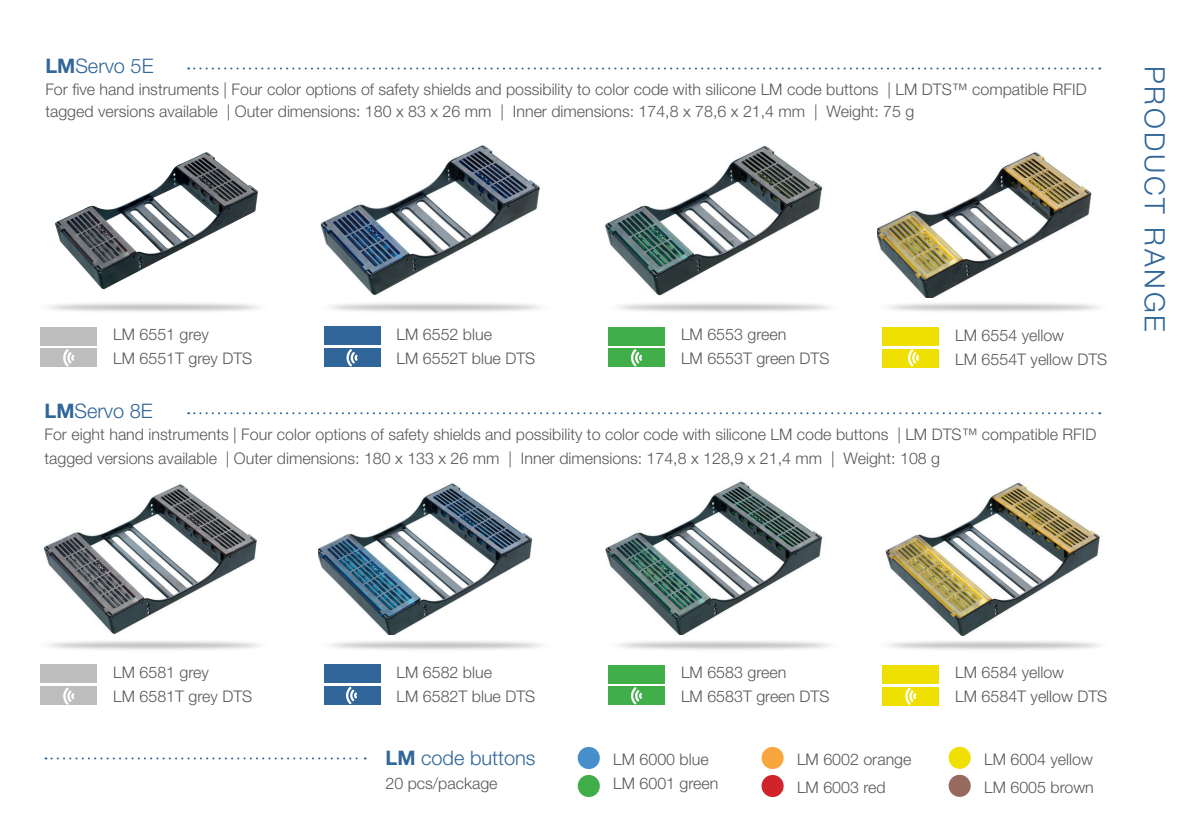
<style>
.page{position:relative;width:1191px;height:840px;background:#fff}
.page>*{position:absolute;margin:0;border:0;box-sizing:border-box;transform-origin:0 0}
.t1{font:300 28px "Helvetica Neue LT Pro";letter-spacing:.1em;color:#306699}
.t2{font:300 20px "Helvetica Neue LT Pro";color:#306699}
.t3{font:300 16px/24px "Helvetica Neue LT Pro";color:#57585a}
.s1{font-weight:700}
</style>
<div class="page">
<img style="left:55px;top:152px;width:203px;height:116px">
<img style="left:49px;top:268px;width:210px;height:44px">
<div style="left:40px;top:326px;width:57px;height:19px;background:#bebdbe"></div>
<div style="left:40px;top:348px;width:57px;height:19px;background:#bebdbe"></div>
<img style="left:877px;top:152px;width:215px;height:117px">
<img style="left:889px;top:269px;width:210px;height:43px">
<div style="left:882px;top:327px;width:57px;height:19px;background:#f0e001"></div>
<div style="left:882px;top:349px;width:57px;height:18px;background:#f0e001"></div>
<img style="left:44px;top:484px;width:213px;height:122px">
<img style="left:49px;top:606px;width:210px;height:44px">
<div style="left:40px;top:664px;width:57px;height:18px;background:#bebdbe"></div>
<div style="left:40px;top:686px;width:57px;height:18px;background:#bebdbe"></div>
<img style="left:885px;top:482px;width:215px;height:124px">
<img style="left:889px;top:606px;width:210px;height:44px">
<div style="left:882px;top:664px;width:57px;height:19px;background:#f0e001"></div>
<div style="left:882px;top:686px;width:57px;height:19px;background:#f0e001"></div>
<div style="left:578px;top:746px;width:22px;height:22px;background:#468fcc;border-radius:50%"></div>
<div style="left:578px;top:774px;width:22px;height:22px;background:#40ae49;border-radius:50%"></div>
<div style="left:761px;top:746px;width:22px;height:22px;background:#faa63f;border-radius:50%"></div>
<div style="left:761px;top:774px;width:22px;height:22px;background:#d1232a;border-radius:50%"></div>
<div style="left:948px;top:746px;width:22px;height:22px;background:#f0e001;border-radius:50%"></div>
<div style="left:948px;top:774px;width:22px;height:22px;background:#966a5f;border-radius:50%"></div>
<svg style="left:188px;top:412px;width:912px;height:2px"></svg>
<svg style="left:188px;top:67px;width:912px;height:2px"></svg>
<svg style="left:63px;top:349px;width:11px;height:17px"></svg>
<img style="left:320px;top:145px;width:220px;height:123px">
<img style="left:330px;top:268px;width:499px;height:69px">
<div style="left:324px;top:326px;width:56px;height:19px;background:#306699"></div>
<div style="left:324px;top:348px;width:56px;height:19px;background:#306699"></div>
<svg style="left:346px;top:349px;width:12px;height:17px"></svg>
<img style="left:602px;top:145px;width:227px;height:152px">
<div style="left:608px;top:326px;width:56px;height:19px;background:#40ae49"></div>
<div style="left:608px;top:348px;width:56px;height:19px;background:#40ae49"></div>
<svg style="left:631px;top:349px;width:11px;height:17px"></svg>
<svg style="left:908px;top:349px;width:11px;height:17px"></svg>
<svg style="left:63px;top:687px;width:11px;height:17px"></svg>
<img style="left:319px;top:483px;width:214px;height:122px">
<img style="left:330px;top:605px;width:499px;height:70px">
<div style="left:324px;top:664px;width:56px;height:18px;background:#306699"></div>
<div style="left:324px;top:685px;width:56px;height:19px;background:#306699"></div>
<svg style="left:346px;top:686px;width:11px;height:17px"></svg>
<img style="left:596px;top:481px;width:231px;height:153px">
<div style="left:608px;top:664px;width:56px;height:19px;background:#40ae49"></div>
<div style="left:608px;top:686px;width:56px;height:18px;background:#40ae49"></div>
<svg style="left:631px;top:687px;width:11px;height:17px"></svg>
<svg style="left:905px;top:687px;width:11px;height:17px"></svg>
<svg style="left:45px;top:757px;width:321px;height:2px"></svg>
<p class="t2" style="left:45px;top:54px;width:110px"><span class="s1">LM</span>Servo 5E</p>
<p class="t3" style="left:45px;top:78px;width:1042px;line-height:22px">For five hand instruments | Four color options of safety shields and possibility to color code with silicone LM code buttons | LM DTS™ compatible RFID tagged versions available | Outer dimensions: 180 x 83 x 26 mm | Inner dimensions: 174,8 x 78,6 x 21,4 mm | Weight: 75 g</p>
<p class="t3" style="left:113px;top:322px;width:141px">LM 6551 grey<br>LM 6551T grey DTS</p>
<p class="t3" style="left:396px;top:321px;width:140px">LM 6552 blue<br>LM 6552T blue DTS</p>
<p class="t3" style="left:681px;top:322px;width:150px">LM 6553 green<br>LM 6553T green DTS</p>
<p class="t3" style="left:955px;top:322px;width:154px">LM 6554 yellow<br>LM 6554T yellow DTS</p>
<p class="t2" style="left:44px;top:398px;width:110px"><span class="s1">LM</span>Servo 8E</p>
<p class="t3" style="left:44px;top:422px;width:1053px">For eight hand instruments | Four color options of safety shields and possibility to color code with silicone LM code buttons | LM DTS™ compatible RFID tagged versions available | Outer dimensions: 180 x 133 x 26 mm | Inner dimensions: 174,8 x 128,9 x 21,4 mm | Weight: 108 g</p>
<h1 class="t1" style="left:1172px;top:66px;width:267px;rotate:90deg">PRODUCT RANGE</h1>
<p class="t3" style="left:396px;top:659px;width:140px">LM 6582 blue<br>LM 6582T blue DTS</p>
<p class="t3" style="left:681px;top:659px;width:150px">LM 6583 green<br>LM 6583T green DTS</p>
<p class="t3" style="left:113px;top:659px;width:141px">LM 6581 grey<br>LM 6581T grey DTS</p>
<p class="t3" style="left:955px;top:660px;width:154px">LM 6584 yellow<br>LM 6584T yellow DTS</p>
<p class="t2" style="left:385px;top:745px;width:152px"><span class="s1">LM</span> code buttons</p>
<p class="t3" style="left:385px;top:770px;width:114px">20 pcs/package</p>
<p class="t3" style="left:613px;top:746px;width:107px">LM 6000 blue<br>LM 6001 green</p>
<p class="t3" style="left:797px;top:744px;width:116px;line-height:28px">LM 6002 orange<br>LM 6003 red</p>
<p class="t3" style="left:984px;top:744px;width:111px;line-height:28px">LM 6004 yellow<br>LM 6005 brown</p>
</div>
